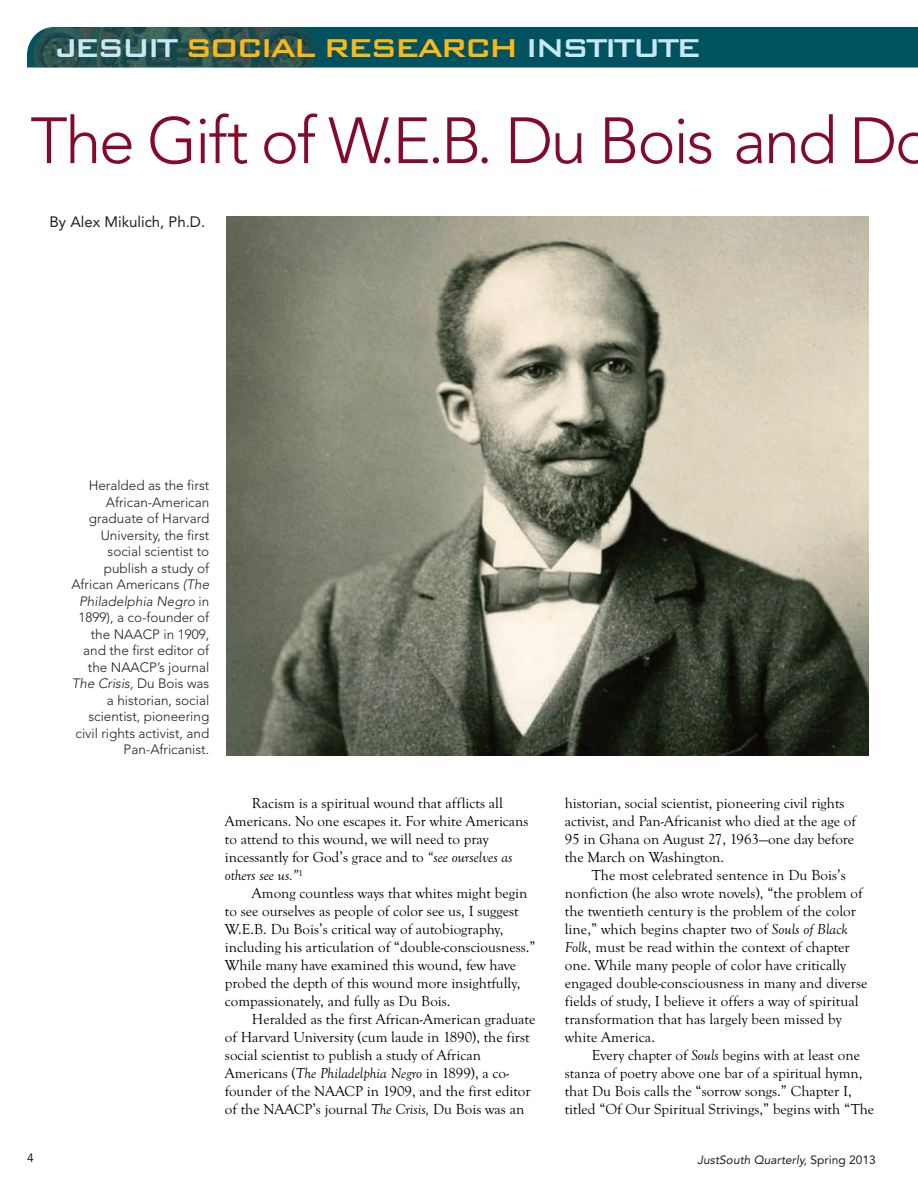
<style>
.page{position:relative;width:918px;height:1188px;background:#fff}
.page>*{position:absolute;margin:0;border:0;box-sizing:border-box;transform-origin:0 0}
.t1{font:300 64.65px "Avenir";letter-spacing:-.035em;color:#830a2b}
.t2{font:500 34.5px "Bank Gothic BT";letter-spacing:-.1em;color:#c8e9f3}
.t3{font:15px/18px "Goudy Old Style T";color:#000}
.t4{font:15px "Avenir";color:#231f20}
.t5{font:300 13.5px/16.5px "Avenir";color:#231f20;text-align:right}
.t6{font:italic 12px "Avenir";color:#231f20}
.t7{font:12px "Avenir";color:#231f20}
.s1{color:#fcb814}
.s2{font-style:italic}
.s3{font-style:normal}
</style>
<div class="page">
<div style="left:352px;top:27px;width:566px;height:41px;background:#005260"></div>
<img style="left:27px;top:27px;width:325px;height:41px">
<img style="left:226px;top:216px;width:643px;height:540px">
<h2 class="t2" style="left:55px;top:25px;width:649px">JESUIT <span class="s1">SOCIAL RESEARCH</span> INSTITUTE</h2>
<h1 class="t1" style="left:30px;top:114px;width:904px">The Gift of W.E.B. Du Bois and Do</h1>
<p class="t4" style="left:50px;top:216px;width:157px">By Alex Mikulich, Ph.D.</p>
<p class="t5" style="left:71px;top:479px;width:139px">Heralded as the first<br>African-American graduate of Harvard<br>University, the first social scientist to publish a study of<br>African Americans <span class="s2">(The<br>Philadelphia Negro</span> in<br>1899), a co-founder of the NAACP in 1909, and the first editor of the NAACP’s journal<br><span class="s2">The Crisis,</span> Du Bois was a historian, social scientist, pioneering civil rights activist, and<br>Pan-Africanist.</p>
<p class="t3" style="left:225px;top:794px;width:305px;text-indent:27px">Racism is a spiritual wound that afflicts all Americans. No one escapes it. For white Americans to attend to this wound, we will need to pray incessantly for God’s grace and to <span class="s2">“see ourselves as others see us.”</span><sup>1</sup></p>
<p class="t3" style="left:225px;top:884px;width:312px;text-indent:27px">Among countless ways that whites might begin to see ourselves as people of color see us, I suggest W.E.B. Du Bois’s critical way of autobiography, including his articulation of “double-consciousness.” While many have examined this wound, few have probed the depth of this wound more insightfully, compassionately, and fully as Du Bois.</p>
<p class="t3" style="left:225px;top:1010px;width:312px;text-indent:27px">Heralded as the first African-American graduate of Harvard University (cum laude in 1890), the first social scientist to publish a study of African Americans (<span class="s2">The Philadelphia Negro</span> in 1899), a co&shy;founder of the NAACP in 1909, and the first editor of the NAACP’s journal <span class="s2">The Crisis,</span> Du Bois was an</p>
<p class="t3" style="left:565px;top:794px;width:293px">historian, social scientist, pioneering civil rights activist, and Pan-Africanist who died at the age of 95 in Ghana on August 27, 1963—one day before the March on Washington.</p>
<p class="t3" style="left:565px;top:866px;width:304px;text-indent:27px">The most celebrated sentence in Du Bois’s nonfiction (he also wrote novels), “the problem of the twentieth century is the problem of the color line,” which begins chapter two of <span class="s2">Souls of Black Folk,</span> must be read within the context of chapter one. While many people of color have critically engaged double-consciousness in many and diverse fields of study, I believe it offers a way of spiritual transformation that has largely been missed by white America.</p>
<p class="t3" style="left:565px;top:1046px;width:311px;text-indent:27px">Every chapter of <span class="s2">Souls</span> begins with at least one stanza of poetry above one bar of a spiritual hymn, that Du Bois calls the “sorrow songs.” Chapter I, titled “Of Our Spiritual Strivings,” begins with “The</p>
<p class="t7" style="left:27px;top:1153px;width:8px">4</p>
<p class="t6" style="left:697px;top:1152px;width:180px">JustSouth Quarterly, <span class="s3">Spring 2013</span></p>
</div>
